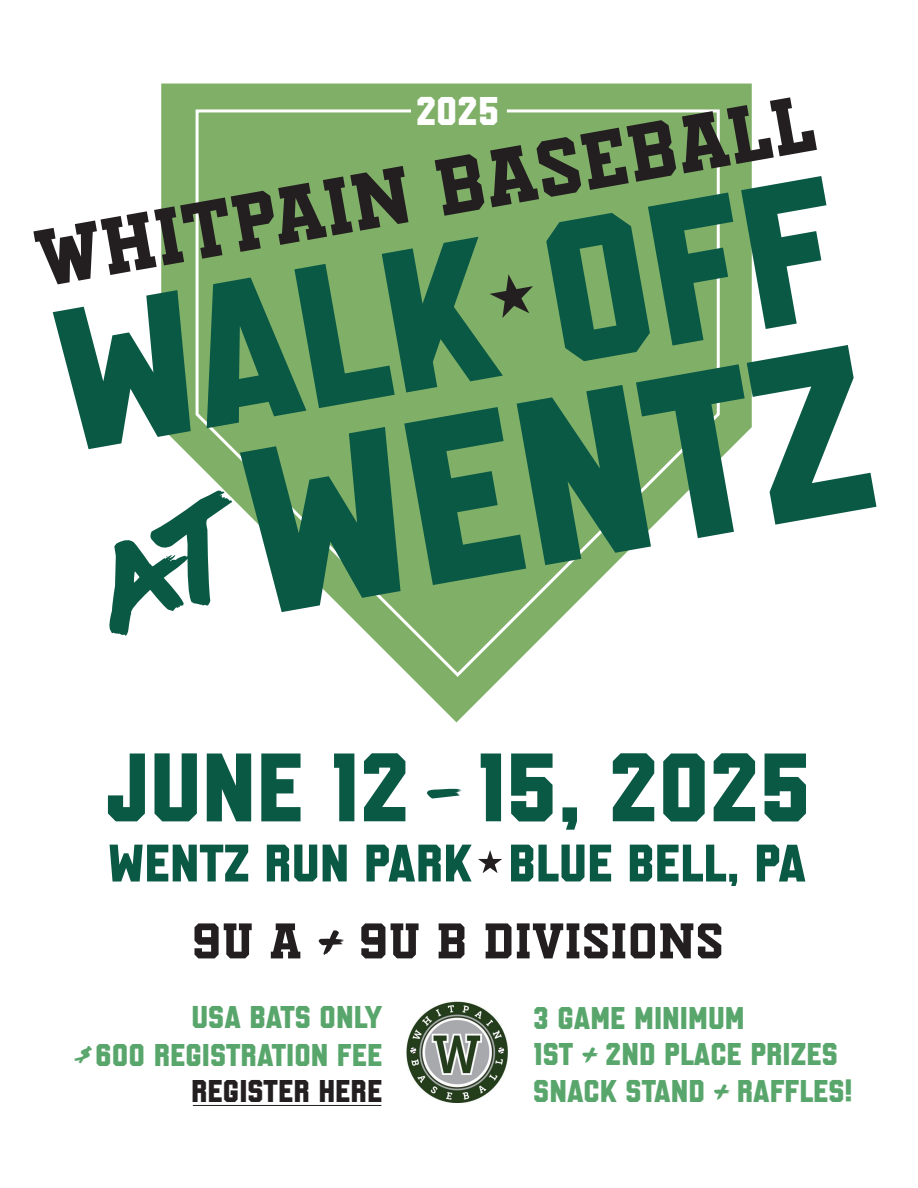
<style>
.page{position:relative;width:918px;height:1188px;background:#fff}
.page>*{position:absolute;margin:0;border:0;box-sizing:border-box;transform-origin:0 0}
.t1{font:233.4px "Rivalry Sans";color:#0a5945}
.t2{font:200.55px "Rivalry Sans";color:#0a5945}
.t3{font:96.6px "Rivalry Sans";color:#0a5945}
.t4{font:80.55px "Bleacher Squad";color:#231f20}
.t5{font:52.35px "Rivalry Sans";color:#0a5945}
.t6{font:49.95px "Bleacher Squad";color:#231f20}
.t7{font:39.9px "Rivalry Sans";color:#fff}
.t8{font:31.35px/36.8px "Rivalry Sans";color:#58a66b}
.t9{font:31.35px "Rivalry Sans";color:#231f20}
.s1{font-family:"lazer 84";font-size:117.3px}
.s2{font-family:"lazer 84"}
</style>
<div class="page">
<svg style="left:161px;top:84px;width:591px;height:638px;fill:#80af68"></svg>
<svg style="left:194px;top:108px;width:527px;height:571px"></svg>
<svg style="left:109px;top:490px;width:123px;height:146px"></svg>
<svg style="left:490px;top:274px;width:43px;height:44px;background:#628050"></svg>
<svg style="left:478px;top:850px;width:24px;height:23px"></svg>
<hr style="left:193px;top:1105px;width:188px;height:1px;background:#231f20">
<img style="left:407px;top:1001px;width:101px;height:101px">
<h3 class="t4" style="left:30px;top:220px;width:791px;rotate:-10deg">WHITPAIN BASEBALL</h3>
<p class="t7" style="left:416px;top:89px;width:85px">2025</p>
<h2 class="t2" style="left:39px;top:272px;width:791px;rotate:-10deg">WALK OFF</h2>
<h1 class="t1" style="left:224px;top:406px;width:633px;rotate:-10deg">WENTZ</h1>
<h3 class="t3" style="left:106px;top:733px;width:706px">JUNE 12 <span class="s1">-</span>15, 2025</h3>
<h3 class="t5" style="left:108px;top:834px;width:700px">WENTZ RUN PARK BLUE BELL, PA</h3>
<h3 class="t6" style="left:191px;top:916px;width:534px">9U A <span class="s2">+</span> 9U B DIVISIONS</h3>
<p class="t8" style="left:82px;top:996px;width:302px;line-height:37.5px;text-align:right">USA BATS ONLY<br><sup>$</sup> 600 REGISTRATION FEE</p>
<p class="t9" style="left:191px;top:1074px;width:193px">REGISTER HERE</p>
<p class="t8" style="left:533px;top:997px;width:321px">3 GAME MINIMUM<br>1ST <span class="s2">+</span> 2ND PLACE PRIZES<br>SNACK STAND <span class="s2">+</span> RAFFLES!</p>
</div>
